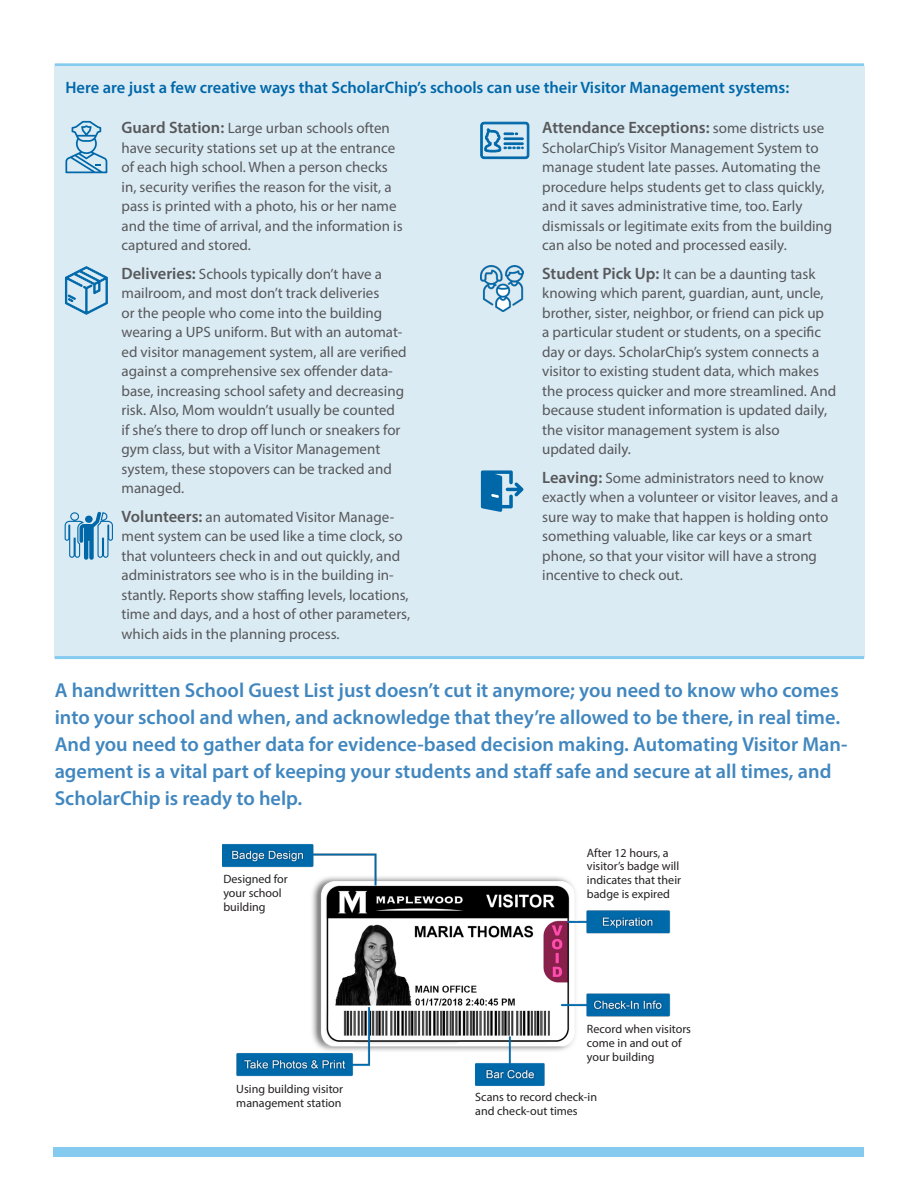
<style>
.page{position:relative;width:918px;height:1188px;background:#fff}
.page>*{position:absolute;margin:0;border:0;box-sizing:border-box;transform-origin:0 0}
.Copy{font:600 20.25px/27px "Myriad Pro";color:#4187bf}
.Copy-2{font:600 16.5px "Myriad Pro";color:#0068a9}
.Copy-3{font:600 16.5px "Myriad Pro";color:#57585a}
.Copy-4{font:15px/19.5px "Myriad Pro";color:#57585a}
.Heading{font:12px/13.8px "Myriad Pro";color:#231f20}
.s1{font-weight:400;font-size:15px}
.s2{font-weight:600;font-size:16.5px}
</style>
<div class="page">
<hr style="left:55px;top:63px;width:809px;height:3px;background:#85caef">
<div style="left:54px;top:66px;width:810px;height:592px;background:#dbebf4"></div>
<hr style="left:55px;top:656px;width:809px;height:3px;background:#85caef">
<div style="left:54px;top:1148px;width:810px;height:9px;background:#85caef"></div>
<svg style="left:65px;top:121px;width:42px;height:52px"></svg>
<svg style="left:65px;top:266px;width:43px;height:49px"></svg>
<svg style="left:64px;top:512px;width:49px;height:48px"></svg>
<div style="left:85px;top:516px;width:8px;height:7px;background:#0068a9;border-radius:50%"></div>
<img style="left:481px;top:266px;width:42px;height:46px">
<svg style="left:481px;top:470px;width:42px;height:42px"></svg>
<svg style="left:480px;top:122px;width:49px;height:37px"></svg>
<img style="left:223px;top:844px;width:448px;height:242px">
<p class="Copy-2" style="left:65px;top:77px;width:725px">Here are just a few creative ways that ScholarChip’s schools can use their Visitor Management systems:</p>
<p class="Copy-3" style="left:542px;top:117px;width:284px">Attendance Exceptions: <span class="s1">some districts use</span></p>
<p class="Copy-4" style="left:542px;top:138px;width:292px">ScholarChip’s Visitor Management System to manage student late passes. Automating the procedure helps students get to class quickly, and it saves administrative time, too. Early dismissals or legitimate exits from the building can also be noted and processed easily.</p>
<p class="Copy-4" style="left:542px;top:264px;width:295px"><span class="s2">Student Pick Up:</span> It can be a daunting task knowing which parent, guardian, aunt, uncle, brother, sister, neighbor, or friend can pick up<br>a particular student or students, on a specific day or days. ScholarChip’s system connects a visitor to existing student data, which makes the process quicker and more streamlined. And because student information is updated daily, the visitor management system is also</p>
<p class="Copy-4" style="left:542px;top:439px;width:90px">updated daily.</p>
<p class="Copy-4" style="left:542px;top:468px;width:298px"><span class="s2">Leaving:</span> Some administrators need to know exactly when a volunteer or visitor leaves, and a sure way to make that happen is holding onto something valuable, like car keys or a smart phone, so that your visitor will have a strong incentive to check out.</p>
<p class="Copy-4" style="left:122px;top:118px;width:283px"><span class="s2">Guard Station:</span> Large urban schools often have security stations set up at the entrance of each high school. When a person checks in, security verifies the reason for the visit, a pass is printed with a photo, his or her name and the time of arrival, and the information is captured and stored.</p>
<p class="Copy-4" style="left:122px;top:264px;width:287px"><span class="s2">Deliveries:</span> Schools typically don’t have a mailroom, and most don’t track deliveries<br>or the people who come into the building wearing a UPS uniform. But with an automat&shy;ed visitor management system, all are verified against a comprehensive sex offender data&shy;base, increasing school safety and decreasing risk. Also, Mom wouldn’t usually be counted if she’s there to drop off lunch or sneakers for gym class, but with a Visitor Management system, these stopovers can be tracked and managed.</p>
<p class="Copy-4" style="left:122px;top:507px;width:290px"><span class="s2">Volunteers:</span> an automated Visitor Manage&shy;ment system can be used like a time clock, so that volunteers check in and out quickly, and administrators see who is in the building in&shy;stantly. Reports show staffing levels, locations, time and days, and a host of other parameters, which aids in the planning process.</p>
<p class="Copy" style="left:55px;top:677px;width:794px">A handwritten School Guest List just doesn’t cut it anymore; you need to know who comes into your school and when, and acknowledge that they’re allowed to be there, in real time.<br>And you need to gather data for evidence-based decision making. Automating Visitor Man&shy;agement is a vital part of keeping your students and staff safe and secure at all times, and ScholarChip is ready to help.</p>
<p class="Heading" style="left:223px;top:872px;width:66px">Designed for your school building</p>
<p class="Heading" style="left:587px;top:845px;width:96px">After 12 hours, a visitor’s badge will indicates that their badge is expired</p>
<p class="Heading" style="left:587px;top:1022px;width:106px">Record when visitors come in and out of your building</p>
<p class="Heading" style="left:236px;top:1082px;width:108px">Using building visitor management station</p>
<p class="Heading" style="left:475px;top:1090px;width:123px">Scans to record check-in and check-out times</p>
</div>
